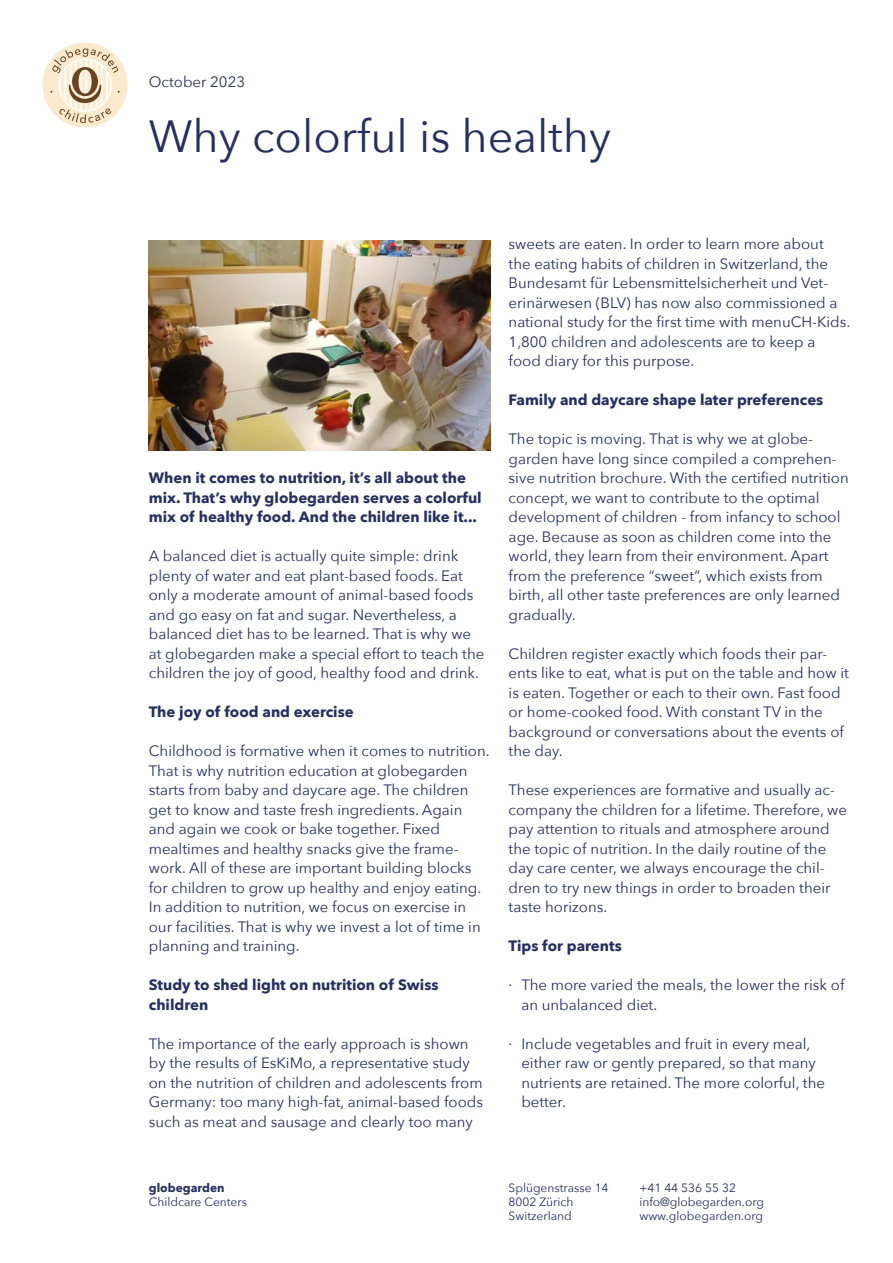
<style>
.page{position:relative;width:893px;height:1263px;background:#fff}
.page>*{position:absolute;margin:0;border:0;box-sizing:border-box;transform-origin:0 0}
.t1{font:45px "Avenir Next";color:#252f60}
.t2{font:15px/19.5px "Avenir Next";color:#253060}
.t3{font:700 15px/19.5px "Avenir Next";color:#252f60}
.t4{font:15px "Avenir Next";color:#252f60}
.t5{font:12px/14.4px "Avenir Next";color:#252f60}
.t6{font:700 12px "Avenir Next";color:#252f60}
</style>
<div class="page">
<div style="left:43px;top:43px;width:85px;height:85px;background:#fbeacd;border-radius:50%"></div>
<svg style="left:50px;top:48px;width:70px;height:75px"></svg>
<img style="left:149px;top:240px;width:342px;height:210px">
<p class="t4" style="left:149px;top:69px;width:98px">October 2023</p>
<h1 class="t1" style="left:149px;top:99px;width:464px">Why colorful is healthy</h1>
<p class="t3" style="left:149px;top:468px;width:334px">When it comes to nutrition, it’s all about the mix. That’s why globegarden serves a colorful mix of healthy food. And the children like it...</p>
<p class="t2" style="left:149px;top:545px;width:337px">A balanced diet is actually quite simple: drink plenty of water and eat plant-based foods. Eat only a moderate amount of animal-based foods and go easy on fat and sugar. Nevertheless, a balanced diet has to be learned. That is why we at globegarden make a special effort to teach the children the joy of good, healthy food and drink.</p>
<p class="t3" style="left:149px;top:702px;width:206px">The joy of food and exercise</p>
<p class="t2" style="left:149px;top:740px;width:342px">Childhood is formative when it comes to nutrition.<br>That is why nutrition education at globegarden starts from baby and daycare age. The children get to know and taste fresh ingredients. Again and again we cook or bake together. Fixed mealtimes and healthy snacks give the frame&shy;work. All of these are important building blocks for children to grow up healthy and enjoy eating.<br>In addition to nutrition, we focus on exercise in our facilities. That is why we invest a lot of time in planning and training.</p>
<p class="t3" style="left:149px;top:975px;width:291px">Study to shed light on nutrition of Swiss children</p>
<p class="t2" style="left:149px;top:1033px;width:336px">The importance of the early approach is shown by the results of EsKiMo, a representative study on the nutrition of children and adolescents from Germany: too many high-fat, animal-based foods such as meat and sausage and clearly too many</p>
<p class="t2" style="left:509px;top:233px;width:343px">sweets are eaten. In order to learn more about<br>the eating habits of children in Switzerland, the Bundesamt für Lebensmittelsicherheit und Vet&shy;erinärwesen (BLV) has now also commissioned a national study for the first time with menuCH-Kids.<br>1,800 children and adolescents are to keep a food diary for this purpose.</p>
<p class="t3" style="left:509px;top:390px;width:316px">Family and daycare shape later preferences</p>
<p class="t2" style="left:509px;top:428px;width:342px">The topic is moving. That is why we at globe&shy;garden have long since compiled a comprehen&shy;sive nutrition brochure. With the certified nutrition concept, we want to contribute to the optimal development of children - from infancy to school age. Because as soon as children come into the world, they learn from their environment. Apart from the preference “sweet”, which exists from birth, all other taste preferences are only learned gradually.</p>
<p class="t2" style="left:509px;top:643px;width:342px">Children register exactly which foods their par&shy;ents like to eat, what is put on the table and how it is eaten. Together or each to their own. Fast food or home-cooked food. With constant TV in the background or conversations about the events of the day.</p>
<p class="t2" style="left:509px;top:779px;width:340px">These experiences are formative and usually ac&shy;company the children for a lifetime. Therefore, we pay attention to rituals and atmosphere around the topic of nutrition. In the daily routine of the day care center, we always encourage the chil&shy;dren to try new things in order to broaden their taste horizons.</p>
<p class="t3" style="left:509px;top:936px;width:115px">Tips for parents</p>
<p class="t2" style="left:521px;top:974px;width:325px;text-indent:-13px">· The more varied the meals, the lower the risk of an unbalanced diet.</p>
<p class="t2" style="left:521px;top:1033px;width:305px;text-indent:-13px">· Include vegetables and fruit in every meal, either raw or gently prepared, so that many nutrients are retained. The more colorful, the better.</p>
<p class="t6" style="left:149px;top:1177px;width:77px">globegarden</p>
<p class="t5" style="left:149px;top:1194px;width:100px">Childcare Centers</p>
<p class="t5" style="left:509px;top:1180px;width:101px">Splügenstrasse 14<br>8002 Zürich<br>Switzerland</p>
<p class="t5" style="left:639px;top:1180px;width:126px">+41 44 536 55 32 info@globegarden.org www.globegarden.org</p>
</div>
